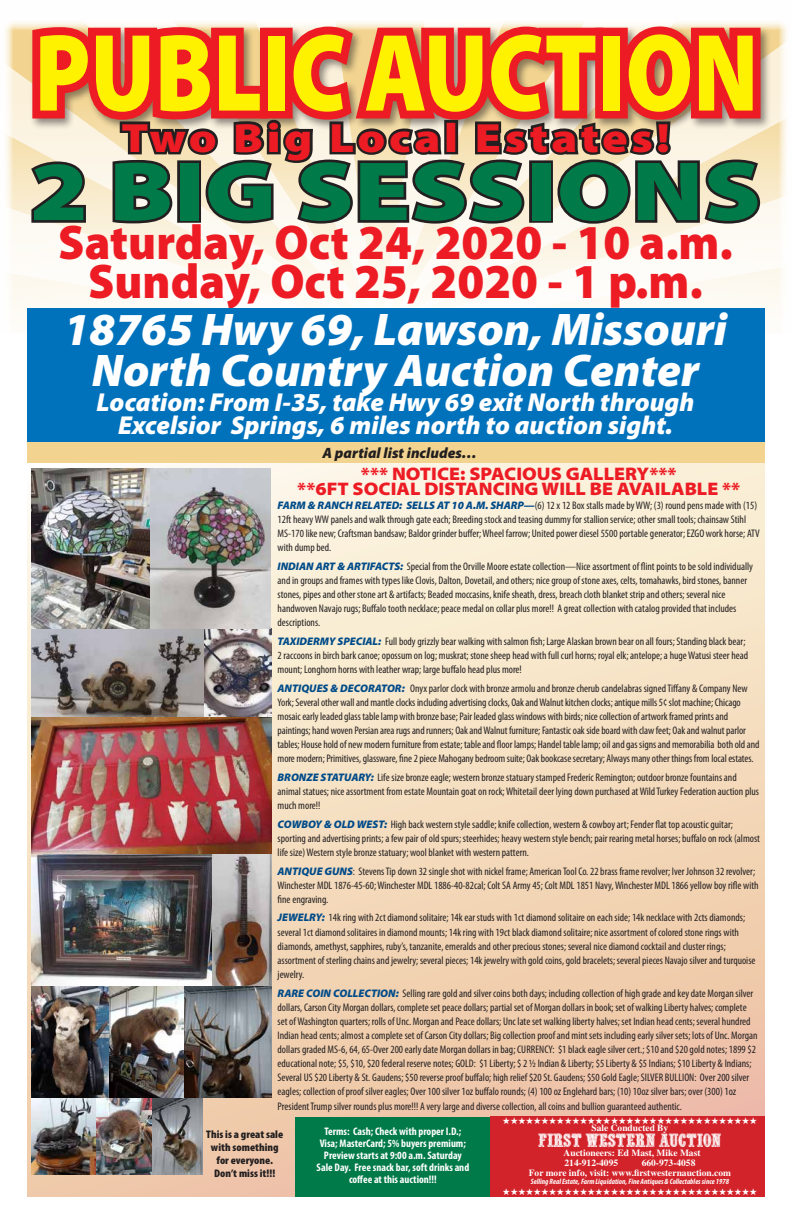
<style>
.page{position:relative;width:792px;height:1224px;background:#fff}
.page>*{position:absolute;margin:0;border:0;box-sizing:border-box;transform-origin:0 0}
.t1{font:900 111.1px "Myriad Pro";color:#fff200;scale:.83 1}
.t2{font:900 84.7px "Myriad Pro";color:#007a48;scale:1.21 1}
.t3{font:900 49px/39px "Myriad Pro";color:#ed1c24;text-align:center;scale:.96 1}
.t4{font:italic 900 46px/41px "Myriad Pro";color:#fff;text-align:center}
.t5{font:900 41px "Myriad Pro";letter-spacing:.075em;color:#ed1c24;scale:1.16 1}
.t6{font:italic 900 26px/23px "Myriad Pro";color:#fff;text-align:center}
.t7{font:900 semi-expanded 18.2px/14.3px "Myriad Pro";color:#ed1c24;text-align:center}
.t8{font:18.1px "Silver Dollar";color:#fff}
.t9{font:italic 900 15px "Myriad Pro";color:#231f20}
.t10{font:condensed 11px/14.1px "Myriad Pro";color:#231f20}
.t11{font:700 condensed 11px/12px "Myriad Pro";color:#fff;text-align:center}
.t12{font:900 condensed 11px/13px "Myriad Pro";color:#231f20;text-align:center;scale:1.06 1}
.t13{font:700 9.5px/10px "Times";color:#fff}
.t14{font:9.5px "Zapf Dingbats ITC";color:#fff}
.t15{font:italic 700 condensed 7.7px "Myriad Pro";color:#fff}
.s1{font-weight:900;font-style:italic;font-stretch:normal;color:#004b89}
</style>
<div class="page">
<div style="left:27px;top:446px;width:738px;height:751px;background:linear-gradient(to bottom,#fbf5dc,#ecc0a1)"></div>
<div style="left:27px;top:439px;width:738px;height:23px;background:#f2d490"></div>
<div style="left:27px;top:309px;width:738px;height:133px;background:#0072bc"></div>
<div style="left:295px;top:1117px;width:195px;height:80px;background:#007a48"></div>
<div style="left:490px;top:1116px;width:275px;height:81px;background:#d2232a"></div>
<svg style="left:5px;top:22px;width:782px;height:289px"></svg>
<img style="left:32px;top:468px;width:239px;height:518px">
<img style="left:96px;top:1097px;width:106px;height:78px">
<img style="left:32px;top:1097px;width:64px;height:78px">
<img style="left:32px;top:986px;width:239px;height:111px">
<h1 class="t1" style="left:35px;top:10px;width:874px">PUBLIC AUCTION</h1>
<h3 class="t5" style="left:121px;top:115px;width:474px">Two Big Local Estates!</h3>
<h2 class="t2" style="left:30px;top:143px;width:606px">2 BIG SESSIONS</h2>
<h3 class="t3" style="left:58px;top:224px;width:704px">Saturday, Oct 24, 2020 - 10 a.m.<br>Sunday, Oct 25, 2020 - 1 p.m.</h3>
<h3 class="t4" style="left:64px;top:310px;width:665px">18765 Hwy 69, Lawson, Missouri<br>North Country Auction Center</h3>
<h3 class="t6" style="left:97px;top:391px;width:599px">Location: From I-35, take Hwy 69 exit North through<br>Excelsior Springs, 6 miles north to auction sight.</h3>
<h3 class="t9" style="left:322px;top:445px;width:156px">A partial list includes…</h3>
<h3 class="t7" style="left:297px;top:467px;width:445px">*** NOTICE: SPACIOUS GALLERY***<br>**6FT SOCIAL DISTANCING WILL BE AVAILABLE **</h3>
<p class="t10" style="left:278px;top:498px;width:484px"><span class="s1">FARM &amp; RANCH RELATED: SELLS AT 10 A.M. SHARP—</span>(6) 12 x 12 Box stalls made by WW; (3) round pens made with (15)<br>12ft heavy WW panels and walk through gate each; Breeding stock and teasing dummy for stallion service; other small tools; chainsaw Stihl MS-170 like new; Craftsman bandsaw; Baldor grinder buffer; Wheel farrow; United power diesel 5500 portable generator; EZGO work horse; ATV with dump bed.</p>
<p class="t10" style="left:278px;top:559px;width:477px"><span class="s1">INDIAN ART &amp; ARTIFACTS:</span> Special from the Orville Moore estate collection—Nice assortment of flint points to be sold individually and in groups and frames with types like Clovis, Dalton, Dovetail, and others; nice group of stone axes, celts, tomahawks, bird stones, banner stones, pipes and other stone art &amp; artifacts; Beaded moccasins, knife sheath, dress, breach cloth blanket strip and others; several nice handwoven Navajo rugs; Buffalo tooth necklace; peace medal on collar plus more!! A great collection with catalog provided that includes descriptions.</p>
<p class="t10" style="left:278px;top:634px;width:472px"><span class="s1">TAXIDERMY SPECIAL:</span> Full body grizzly bear walking with salmon fish; Large Alaskan brown bear on all fours; Standing black bear;<br>2 raccoons in birch bark canoe; opossum on log; muskrat; stone sheep head with full curl horns; royal elk; antelope; a huge Watusi steer head mount; Longhorn horns with leather wrap; large buffalo head plus more!</p>
<p class="t10" style="left:278px;top:681px;width:484px"><span class="s1">ANTIQUES &amp; DECORATOR:</span> Onyx parlor clock with bronze armolu and bronze cherub candelabras signed Tiffany &amp; Company New York; Several other wall and mantle clocks including advertising clocks, Oak and Walnut kitchen clocks; antique mills 5¢ slot machine; Chicago mosaic early leaded glass table lamp with bronze base; Pair leaded glass windows with birds; nice collection of artwork framed prints and paintings; hand woven Persian area rugs and runners; Oak and Walnut furniture; Fantastic oak side board with claw feet; Oak and walnut parlor tables; House hold of new modern furniture from estate; table and floor lamps; Handel table lamp; oil and gas signs and memorabilia both old and more modern; Primitives, glassware, fine 2 piece Mahogany bedroom suite; Oak bookcase secretary; Always many other things from local estates.</p>
<p class="t10" style="left:278px;top:770px;width:483px"><span class="s1">BRONZE STATUARY:</span> Life size bronze eagle; western bronze statuary stamped Frederic Remington; outdoor bronze fountains and animal statues; nice assortment from estate Mountain goat on rock; Whitetail deer lying down purchased at Wild Turkey Federation auction plus much more!!</p>
<p class="t10" style="left:278px;top:817px;width:484px"><span class="s1">COWBOY &amp; OLD WEST:</span> High back western style saddle; knife collection, western &amp; cowboy art; Fender flat top acoustic guitar; sporting and advertising prints; a few pair of old spurs; steerhides; heavy western style bench; pair rearing metal horses; buffalo on rock (almost life size) Western style bronze statuary; wool blanket with western pattern.</p>
<p class="t10" style="left:278px;top:864px;width:483px"><span class="s1">ANTIQUE GUNS</span>: Stevens Tip down 32 single shot with nickel frame; American Tool Co. 22 brass frame revolver; Iver Johnson 32 revolver;<br>Winchester MDL 1876-45-60; Winchester MDL 1886-40-82cal; Colt SA Army 45; Colt MDL 1851 Navy, Winchester MDL 1866 yellow boy rifle with fine engraving.</p>
<p class="t10" style="left:278px;top:911px;width:479px"><span class="s1">JEWELRY:</span> 14k ring with 2ct diamond solitaire; 14k ear studs with 1ct diamond solitaire on each side; 14k necklace with 2cts diamonds; several 1ct diamond solitaires in diamond mounts; 14k ring with 19ct black diamond solitaire; nice assortment of colored stone rings with diamonds, amethyst, sapphires, ruby’s, tanzanite, emeralds and other precious stones; several nice diamond cocktail and cluster rings; assortment of sterling chains and jewelry; several pieces; 14k jewelry with gold coins, gold bracelets; several pieces Navajo silver and turquoise jewelry.</p>
<p class="t10" style="left:278px;top:986px;width:481px"><span class="s1">RARE COIN COLLECTION:</span> Selling rare gold and silver coins both days; including collection of high grade and key date Morgan silver dollars, Carson City Morgan dollars, complete set peace dollars; partial set of Morgan dollars in book; set of walking Liberty halves; complete set of Washington quarters; rolls of Unc. Morgan and Peace dollars; Unc late set walking liberty halves; set Indian head cents; several hundred Indian head cents; almost a complete set of Carson City dollars; Big collection proof and mint sets including early silver sets; lots of Unc. Morgan dollars graded MS-6, 64, 65-Over 200 early date Morgan dollars in bag; CURRENCY: $1 black eagle silver cert.; $10 and $20 gold notes; 1899 $2 educational note; $5, $10, $20 federal reserve notes; GOLD: $1 Liberty; $ 2 ½ Indian &amp; Liberty; $5 Liberty &amp; $5 Indians; $10 Liberty &amp; Indians; Several US $20 Liberty &amp; St. Gaudens; $50 reverse proof buffalo; high relief $20 St. Gaudens; $50 Gold Eagle; SILVER BULLION: Over 200 silver eagles; collection of proof silver eagles; Over 100 silver 1oz buffalo rounds; (4) 100 oz Englehard bars; (10) 10oz silver bars; over (300) 1oz President Trump silver rounds plus more!!! A very large and diverse collection, all coins and bullion guaranteed authentic.</p>
<p class="t12" style="left:206px;top:1128px;width:74px">This is a great sale with something for everyone.<br>Don’t miss it!!!</p>
<p class="t14" style="left:503px;top:1116px;width:256px">★★★★★★★★★★★★★★★★★★★★★★★★★★★★★★★★★</p>
<p class="t13" style="left:592px;top:1123px;width:78px">Sale Conducted By</p>
<h3 class="t8" style="left:538px;top:1130px;width:185px">FIRST WESTERN AUCTION</h3>
<p class="t13" style="left:564px;top:1148px;width:138px">Auctioneers: Ed Mast, Mike Mast<br>214-912-4095</p>
<p class="t11" style="left:317px;top:1125px;width:154px">Terms: Cash; Check with proper I.D.; Visa; MasterCard; 5% buyers premium; Preview starts at 9:00 a.m. Saturday Sale Day. Free snack bar, soft drinks and coffee at this auction!!!</p>
<p class="t13" style="left:529px;top:1158px;width:204px;text-indent:113px">660-973-4058<br>For more info, visit: www.firstwesternauction.com</p>
<p class="t15" style="left:531px;top:1176px;width:200px">Selling Real Estate, Farm Liquidation, Fine Antiques &amp; Collectables since 1978</p>
<p class="t14" style="left:503px;top:1187px;width:256px">★★★★★★★★★★★★★★★★★★★★★★★★★★★★★★★★★</p>
</div>
